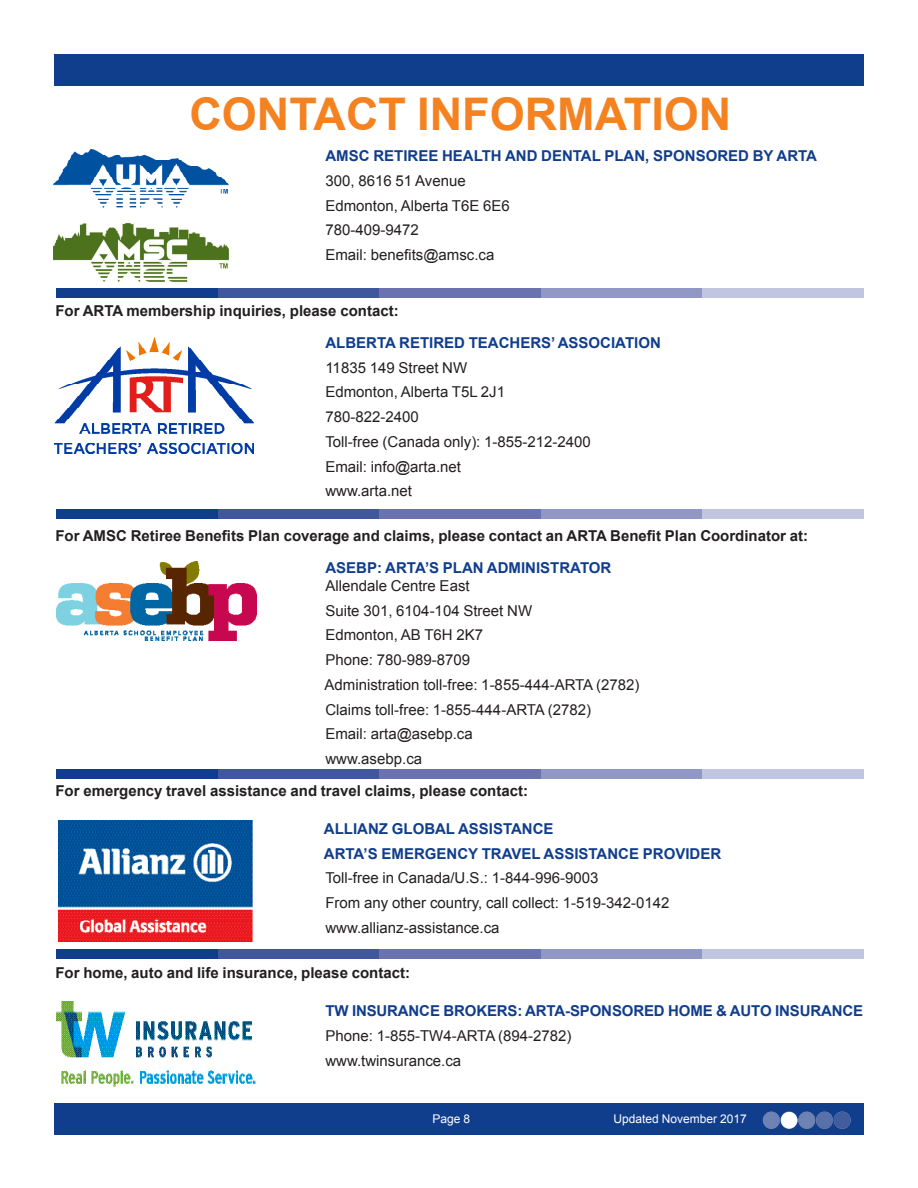
<style>
.page{position:relative;width:918px;height:1188px;background:#fff}
.page>*{position:absolute;margin:0;border:0;box-sizing:border-box;transform-origin:0 0}
.t1{font:700 45px "Arial";color:#f58220}
.Body_copy{font:15px "Arial";color:#231f20}
.Body_copy-2{font:700 15px "Arial";color:#231f20}
.Body_copy-3{font:700 15px "Arial";color:#103d8c}
.Sub-heading_-_all_ca{font:700 15px "Arial";color:#103d8c}
.Body_copy-4{font:12px "Arial";color:#fff}
</style>
<div class="page">
<div style="left:54px;top:1103px;width:809px;height:32px;background:#103d8c"></div>
<div style="left:54px;top:54px;width:809px;height:32px;background:#103d8c"></div>
<img style="left:762px;top:1111px;width:89px;height:18px">
<img style="left:56px;top:561px;width:201px;height:79px">
<img style="left:56px;top:1001px;width:199px;height:86px">
<img style="left:58px;top:820px;width:194px;height:122px">
<img style="left:55px;top:337px;width:199px;height:117px">
<div style="left:56px;top:509px;width:162px;height:9px;background:#103d8c"></div>
<div style="left:218px;top:509px;width:161px;height:9px;background:#40579d"></div>
<div style="left:379px;top:509px;width:162px;height:9px;background:#6a73b0"></div>
<div style="left:541px;top:509px;width:161px;height:9px;background:#9298c6"></div>
<div style="left:702px;top:509px;width:162px;height:9px;background:#c2c5df"></div>
<div style="left:56px;top:288px;width:162px;height:9px;background:#103d8c"></div>
<div style="left:218px;top:288px;width:161px;height:9px;background:#40579d"></div>
<div style="left:379px;top:288px;width:162px;height:9px;background:#6a73b0"></div>
<div style="left:541px;top:288px;width:161px;height:9px;background:#9298c6"></div>
<div style="left:702px;top:288px;width:162px;height:9px;background:#c2c5df"></div>
<div style="left:56px;top:770px;width:162px;height:9px;background:#103d8c"></div>
<div style="left:218px;top:770px;width:161px;height:9px;background:#40579d"></div>
<div style="left:379px;top:770px;width:162px;height:9px;background:#6a73b0"></div>
<div style="left:541px;top:770px;width:161px;height:9px;background:#9298c6"></div>
<div style="left:702px;top:770px;width:162px;height:9px;background:#c2c5df"></div>
<div style="left:56px;top:949px;width:162px;height:9px;background:#103d8c"></div>
<div style="left:218px;top:949px;width:161px;height:9px;background:#40579d"></div>
<div style="left:379px;top:949px;width:162px;height:9px;background:#6a73b0"></div>
<div style="left:541px;top:949px;width:161px;height:9px;background:#9298c6"></div>
<div style="left:702px;top:949px;width:162px;height:9px;background:#c2c5df"></div>
<img style="left:54px;top:150px;width:175px;height:58px">
<img style="left:54px;top:223px;width:175px;height:59px">
<p class="t1" style="left:189px;top:84px;width:544px">CONTACT INFORMATION</p>
<p class="Body_copy-3" style="left:325px;top:146px;width:493px">AMSC RETIREE HEALTH AND DENTAL PLAN, SPONSORED BY ARTA</p>
<p class="Body_copy" style="left:325px;top:171px;width:142px">300, 8616 51 Avenue</p>
<p class="Body_copy" style="left:325px;top:195px;width:186px">Edmonton, Alberta T6E 6E6</p>
<p class="Body_copy" style="left:325px;top:220px;width:95px">780-409-9472</p>
<p class="Body_copy" style="left:325px;top:245px;width:171px">Email: benefits@amsc.ca</p>
<p class="Body_copy-2" style="left:55px;top:301px;width:345px">For ARTA membership inquiries, please contact:</p>
<p class="Body_copy-3" style="left:325px;top:333px;width:337px">ALBERTA RETIRED TEACHERS’ ASSOCIATION</p>
<p class="Body_copy" style="left:325px;top:357px;width:143px">11835 149 Street NW</p>
<p class="Body_copy" style="left:325px;top:382px;width:181px">Edmonton, Alberta T5L 2J1</p>
<p class="Body_copy" style="left:325px;top:407px;width:95px">780-822-2400</p>
<p class="Body_copy" style="left:325px;top:432px;width:267px">Toll-free (Canada only): 1-855-212-2400</p>
<p class="Body_copy" style="left:325px;top:456px;width:137px">Email: info@arta.net</p>
<p class="Body_copy" style="left:325px;top:481px;width:88px">www.arta.net</p>
<p class="Body_copy-2" style="left:55px;top:526px;width:754px">For AMSC Retiree Benefits Plan coverage and claims, please contact an ARTA Benefit Plan Coordinator at:</p>
<p class="Sub-heading_-_all_ca" style="left:325px;top:558px;width:287px">ASEBP: ARTA’S PLAN ADMINISTRATOR</p>
<p class="Body_copy" style="left:325px;top:576px;width:146px">Allendale Centre East</p>
<p class="Body_copy" style="left:325px;top:600px;width:208px">Suite 301, 6104-104 Street NW</p>
<p class="Body_copy" style="left:325px;top:625px;width:159px">Edmonton, AB T6H 2K7</p>
<p class="Body_copy" style="left:325px;top:650px;width:146px">Phone: 780-989-8709</p>
<p class="Body_copy" style="left:325px;top:675px;width:317px">Administration toll-free: 1-855-444-ARTA (2782)</p>
<p class="Body_copy" style="left:325px;top:699px;width:267px">Claims toll-free: 1-855-444-ARTA (2782)</p>
<p class="Body_copy" style="left:325px;top:724px;width:149px">Email: arta@asebp.ca</p>
<p class="Body_copy" style="left:325px;top:749px;width:98px">www.asebp.ca</p>
<p class="Body_copy-2" style="left:55px;top:780px;width:474px">For emergency travel assistance and travel claims, please contact:</p>
<p class="Body_copy-3" style="left:324px;top:819px;width:231px">ALLIANZ GLOBAL ASSISTANCE</p>
<p class="Body_copy-3" style="left:324px;top:843px;width:399px">ARTA’S EMERGENCY TRAVEL ASSISTANCE PROVIDER</p>
<p class="Body_copy" style="left:325px;top:868px;width:275px">Toll-free in Canada/U.S.: 1-844-996-9003</p>
<p class="Body_copy" style="left:325px;top:893px;width:346px">From any other country, call collect: 1-519-342-0142</p>
<p class="Body_copy" style="left:325px;top:918px;width:176px">www.allianz-assistance.ca</p>
<p class="Body_copy-2" style="left:55px;top:963px;width:356px">For home, auto and life insurance, please contact:</p>
<p class="Body_copy-3" style="left:325px;top:1001px;width:539px">TW INSURANCE BROKERS: ARTA-SPONSORED HOME &amp; AUTO INSURANCE</p>
<p class="Body_copy" style="left:325px;top:1026px;width:248px">Phone: 1-855-TW4-ARTA (894-2782)</p>
<p class="Body_copy" style="left:325px;top:1050px;width:137px">www.twinsurance.ca</p>
<p class="Body_copy-4" style="left:433px;top:1111px;width:39px">Page 8</p>
<p class="Body_copy-4" style="left:614px;top:1111px;width:135px">Updated November 2017</p>
</div>
